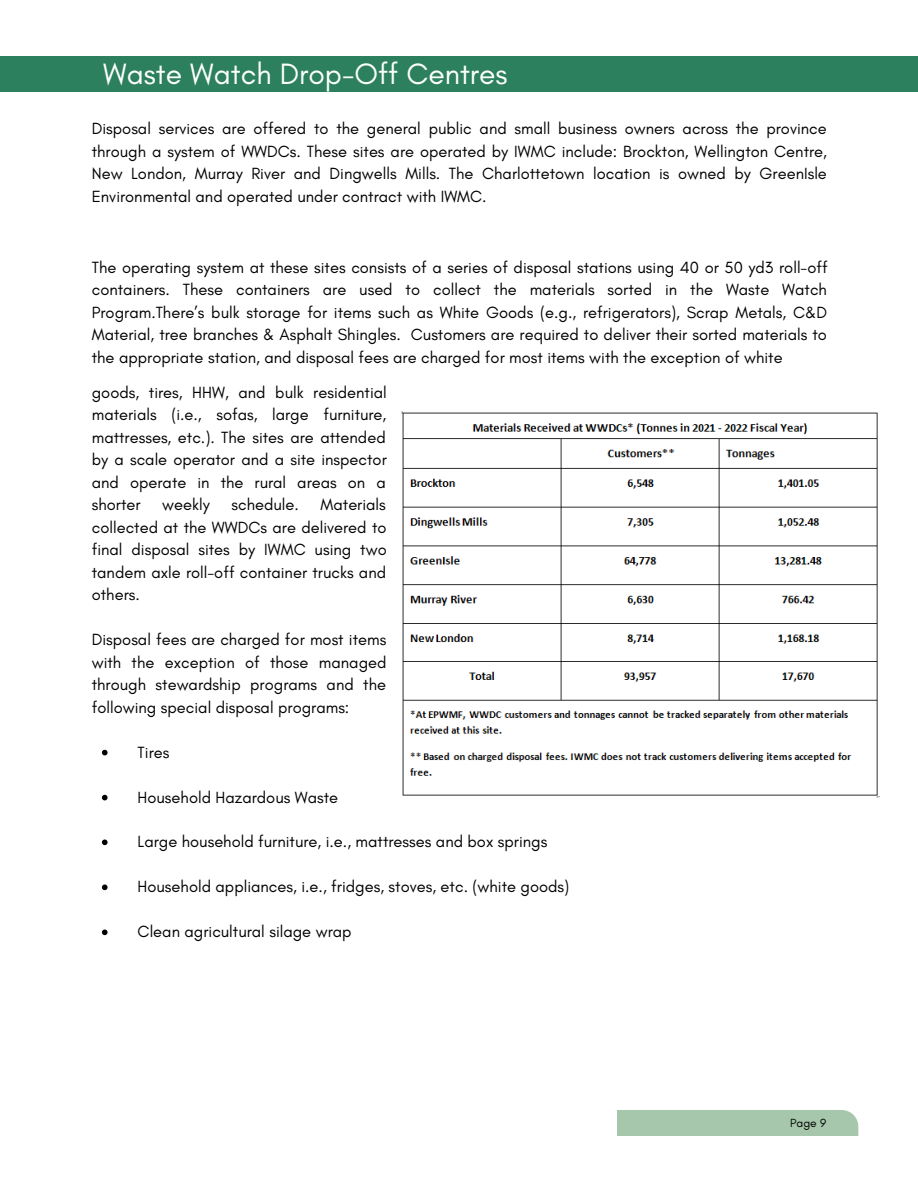
<style>
.page{position:relative;width:918px;height:1188px;background:#fff}
.page>*{position:absolute;margin:0;border:0;box-sizing:border-box;transform-origin:0 0}
.t1{font:30px "Glacial Indifference";color:#fcfffe}
.t2{font:16.5px/22.5px "Glacial Indifference";color:#000;text-align:justify}
.t3{font:12px "Glacial Indifference";color:#000}
</style>
<div class="page">
<div style="left:0;top:56px;width:918px;height:36px;background:#2d805d"></div>
<div style="left:617px;top:1110px;width:241px;height:25px;background:#a6c7ab"></div>
<img style="left:402px;top:411px;width:478px;height:386px">
<svg style="left:102px;top:750px;width:6px;height:5px"></svg>
<svg style="left:102px;top:795px;width:6px;height:5px"></svg>
<svg style="left:102px;top:840px;width:6px;height:5px"></svg>
<svg style="left:102px;top:885px;width:6px;height:5px"></svg>
<svg style="left:102px;top:930px;width:6px;height:5px"></svg>
<p class="t1" style="left:103px;top:55px;width:406px">Waste Watch Drop-Off Centres</p>
<p class="t2" style="left:92px;top:117px;width:737px">Disposal services are offered to the general public and small business owners across the province through a system of WWDCs. These sites are operated by IWMC include: Brockton, Wellington Centre, New London, Murray River and Dingwells Mills. The Charlottetown location is owned by GreenIsle Environmental and operated under contract with IWMC.</p>
<p class="t2" style="left:92px;top:256px;width:737px">The operating system at these sites consists of a series of disposal stations using 40 or 50 yd3 roll-off containers. These containers are used to collect the materials sorted in the Waste Watch Program.There’s bulk storage for items such as White Goods (e.g., refrigerators), Scrap Metals, C&amp;D Material, tree branches &amp; Asphalt Shingles. Customers are required to deliver their sorted materials to the appropriate station, and disposal fees are charged for most items with the exception of white</p>
<p class="t2" style="left:92px;top:381px;width:297px">goods, tires, HHW, and bulk residential materials (i.e., sofas, large furniture, mattresses, etc.). The sites are attended by a scale operator and a site inspector and operate in the rural areas on a shorter</p>
<p class="t2" style="left:92px;top:493px;width:296px;text-indent:229px">Materials collected at the WWDCs are delivered to final disposal sites by IWMC using two tandem axle roll-off container trucks and others.</p>
<p class="t2" style="left:92px;top:628px;width:296px">Disposal fees are charged for most items with the exception of those managed through stewardship programs and the following special disposal programs:</p>
<p class="t2" style="left:162px;top:493px;width:49px">weekly</p>
<p class="t2" style="left:231px;top:493px;width:69px">schedule.</p>
<p class="t2" style="left:138px;top:741px;width:33px">Tires</p>
<p class="t2" style="left:138px;top:786px;width:202px">Household Hazardous Waste</p>
<p class="t2" style="left:138px;top:830px;width:411px">Large household furniture, i.e., mattresses and box springs</p>
<p class="t2" style="left:138px;top:875px;width:433px">Household appliances, i.e., fridges, stoves, etc. (white goods)</p>
<p class="t2" style="left:138px;top:920px;width:215px">Clean agricultural silage wrap</p>
<p class="t3" style="left:790px;top:1116px;width:38px">Page 9</p>
</div>
